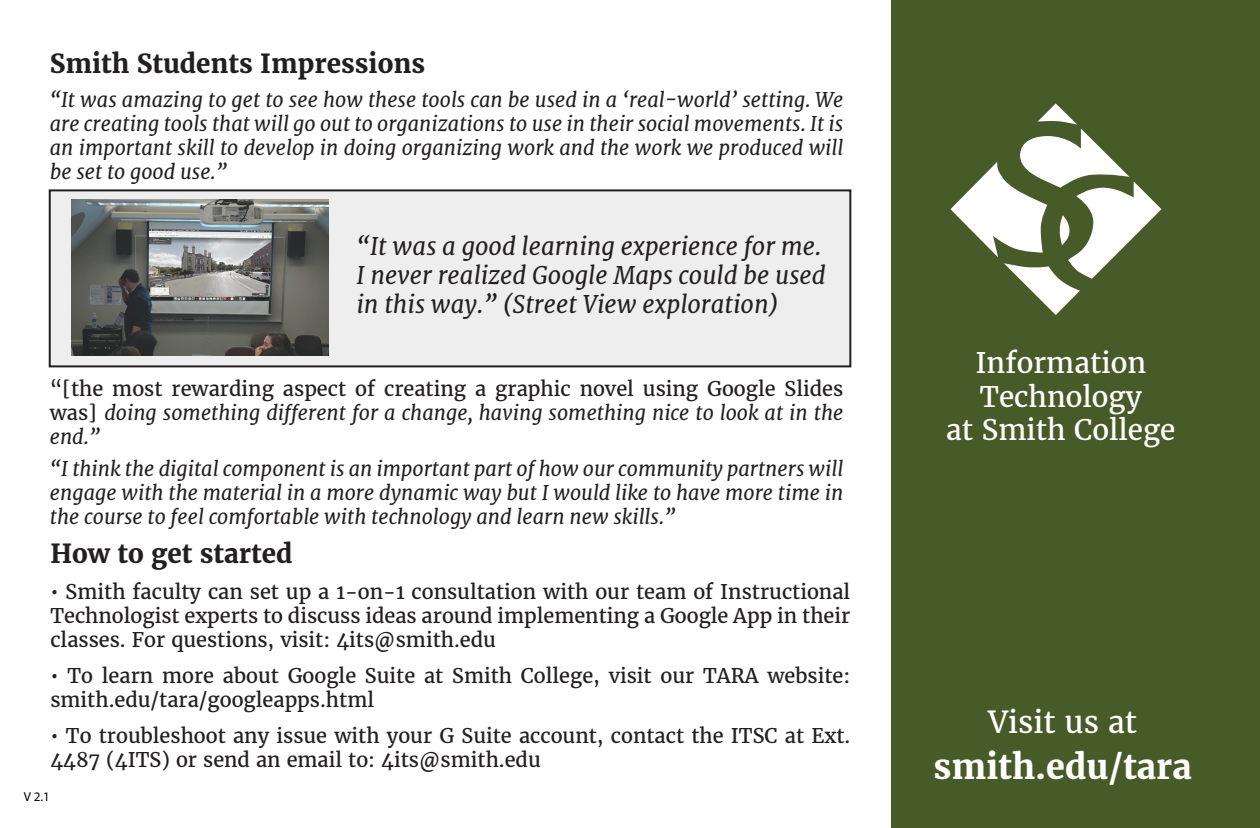
<style>
.page{position:relative;width:1260px;height:828px;background:#fff}
.page>*{position:absolute;margin:0;border:0;box-sizing:border-box;transform-origin:0 0}
.t1{font:700 34px "Merriweather";color:#fff}
.t2{font:30px "Merriweather";color:#fff}
.t3{font:28px/33.6px "Merriweather";color:#fff;text-align:center}
.t4{font:700 26px "Merriweather";color:#231f20}
.t5{font:italic 24px/28.8px "Merriweather";color:#231f20}
.t6{font:italic 20px/24px "Merriweather";color:#231f20;text-align:justify}
.t7{font:20px/24px "Merriweather";color:#231f20}
.t8{font:13px "Myriad Pro";color:#040503}
.s1{font-style:normal}
</style>
<div class="page">
<div style="left:50px;top:191px;width:800px;height:175px;background:#eee"></div>
<div style="left:49px;top:189px;width:802px;height:178px;border:2px solid #231f20"></div>
<div style="left:892px;top:0;width:368px;height:828px;background:#475b28"></div>
<svg style="left:950px;top:103px;width:211px;height:212px"></svg>
<img style="left:48px;top:200px;width:281px;height:156px">
<h3 class="t4" style="left:50px;top:46px;width:377px">Smith Students Impressions</h3>
<p class="t6" style="left:50px;top:88px;width:795px">“It was amazing to get to see how these tools can be used in a ‘real-world’ setting. We are creating tools that will go out to organizations to use in their social movements. It is an important skill to develop in doing organizing work and the work we produced will be set to good use.”</p>
<p class="t5" style="left:356px;top:231px;width:471px">“It was a good learning experience for me.<br>I never realized Google Maps could be used in this way.” (Street View exploration)</p>
<p class="t6" style="left:50px;top:376px;width:795px"><span class="s1">“[the most rewarding aspect of creating a graphic novel using Google Slides was]</span> doing something different for a change, having something nice to look at in the end.”</p>
<p class="t6" style="left:50px;top:457px;width:795px">“I think the digital component is an important part of how our community partners will engage with the material in a more dynamic way but I would like to have more time in the course to feel comfortable with technology and learn new skills.”</p>
<h3 class="t4" style="left:50px;top:536px;width:244px">How to get started</h3>
<p class="t7" style="left:50px;top:580px;width:801px;text-align:justify">• Smith faculty can set up a 1-on-1 consultation with our team of Instructional Technologist experts to discuss ideas around implementing a Google App in their classes. For questions, visit: 4its@smith.edu</p>
<p class="t7" style="left:50px;top:664px;width:801px">• To learn more about Google Suite at Smith College, visit our TARA website: smith.edu/tara/googleapps.html</p>
<p class="t7" style="left:50px;top:724px;width:801px">• To troubleshoot any issue with your G Suite account, contact the ITSC at Ext.<br>4487 (4ITS) or send an email to: 4its@smith.edu</p>
<p class="t8" style="left:24px;top:789px;width:28px">V 2.1</p>
<h3 class="t3" style="left:946px;top:346px;width:231px">Information<br>Technology<br>at Smith College</h3>
<h2 class="t2" style="left:988px;top:702px;width:151px">Visit us at</h2>
<h1 class="t1" style="left:934px;top:744px;width:260px">smith.edu/tara</h1>
</div>
